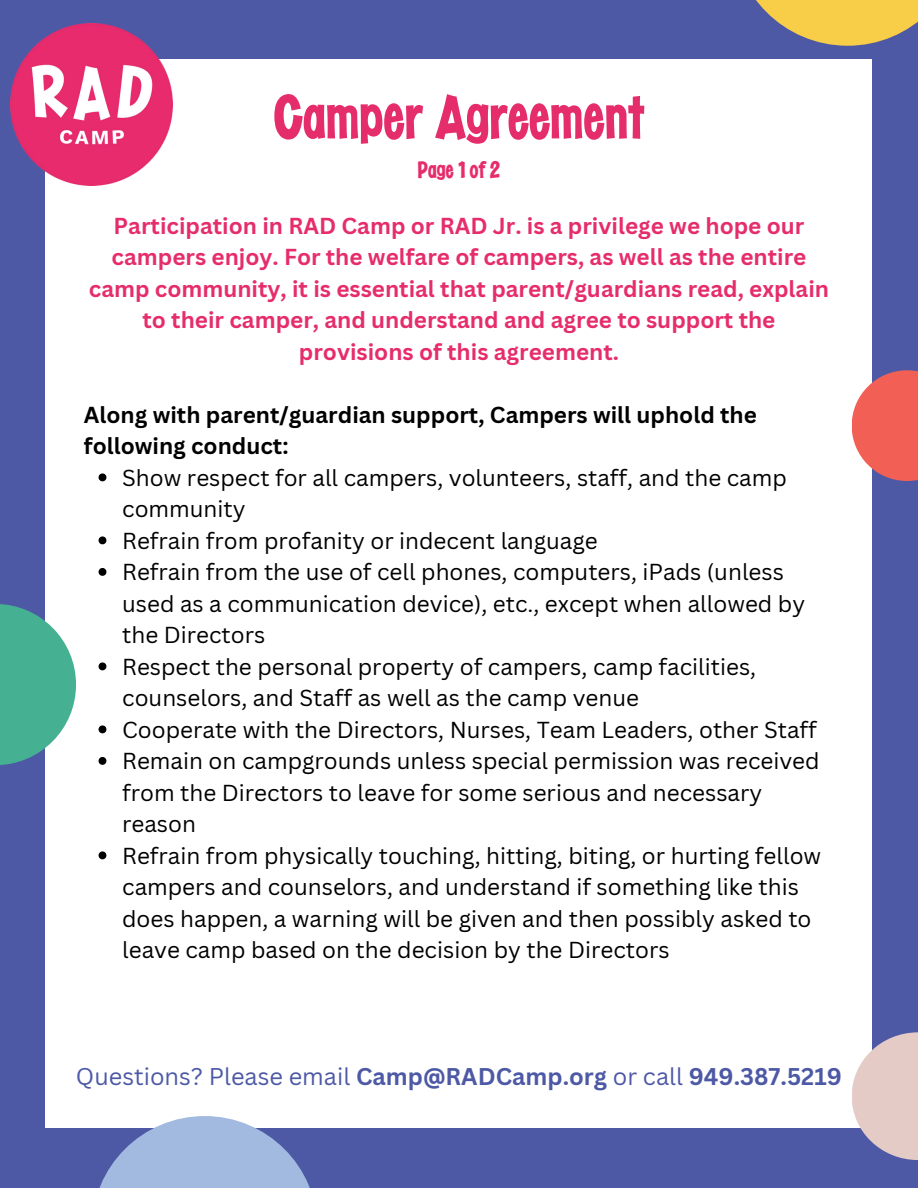
<style>
.page{position:relative;width:918px;height:1188px;background:#4d59a5}
.page>*{position:absolute;margin:0;border:0;box-sizing:border-box;transform-origin:0 0}
.t1{font:63px "Cuckoo Serif I";color:#e62d6b}
.t2{font:24px "Cuckoo Serif I";color:#e62d6b}
.t3{font:700 23.55px "Canva Sans";color:#4d59a5}
.t4{font:22.5px/31.5px "Canva Sans";color:#000}
.t5{font:700 22.5px/31.5px "Canva Sans";color:#e62d6b;text-align:center}
.t6{font:700 22.5px/31.5px "Canva Sans";color:#000}
.s1{font-weight:400}
</style>
<div class="page">
<div style="left:46px;top:59px;width:826px;height:1069px;background:#fff"></div>
<svg style="left:756px;top:0;width:162px;height:46px;fill:#f8cd48"></svg>
<svg style="left:0;top:604px;width:76px;height:161px;fill:#46b093"></svg>
<svg style="left:99px;top:1116px;width:211px;height:72px;fill:#a2b9e0"></svg>
<svg style="left:852px;top:1032px;width:66px;height:128px;fill:#e5cbc5"></svg>
<svg style="left:852px;top:370px;width:66px;height:111px;fill:#f26055"></svg>
<img style="left:11px;top:23px;width:162px;height:162px">
<svg style="left:99px;top:473px;width:7px;height:8px"></svg>
<svg style="left:99px;top:536px;width:7px;height:8px"></svg>
<svg style="left:99px;top:568px;width:7px;height:8px"></svg>
<svg style="left:99px;top:662px;width:7px;height:8px"></svg>
<svg style="left:99px;top:725px;width:7px;height:8px"></svg>
<svg style="left:99px;top:757px;width:7px;height:8px"></svg>
<svg style="left:99px;top:851px;width:7px;height:8px"></svg>
<h1 class="t1" style="left:273px;top:95px;width:373px">Camper Agreement</h1>
<p class="t2" style="left:418px;top:161px;width:84px">Page 1 of 2</p>
<p class="t5" style="left:89px;top:209px;width:742px">Participation in RAD Camp or RAD Jr. is a privilege we hope our campers enjoy. For the welfare of campers, as well as the entire camp community, it is essential that parent/guardians read, explain to their camper, and understand and agree to support the provisions of this agreement.</p>
<p class="t6" style="left:84px;top:398px;width:675px">Along with parent/guardian support, Campers will uphold the following conduct:</p>
<p class="t4" style="left:122px;top:461px;width:701px">Show respect for all campers, volunteers, staff, and the camp community<br>Refrain from profanity or indecent language<br>Refrain from the use of cell phones, computers, iPads (unless used as a communication device), etc., except when allowed by the Directors<br>Respect the personal property of campers, camp facilities, counselors, and Staff as well as the camp venue<br>Cooperate with the Directors, Nurses, Team Leaders, other Staff Remain on campgrounds unless special permission was received from the Directors to leave for some serious and necessary reason<br>Refrain from physically touching, hitting, biting, or hurting fellow campers and counselors, and understand if something like this does happen, a warning will be given and then possibly asked to leave camp based on the decision by the Directors</p>
<p class="t3" style="left:76px;top:1060px;width:768px"><span class="s1">Questions? Please email</span> Camp@RADCamp.org <span class="s1">or call</span> 949.387.5219</p>
</div>
